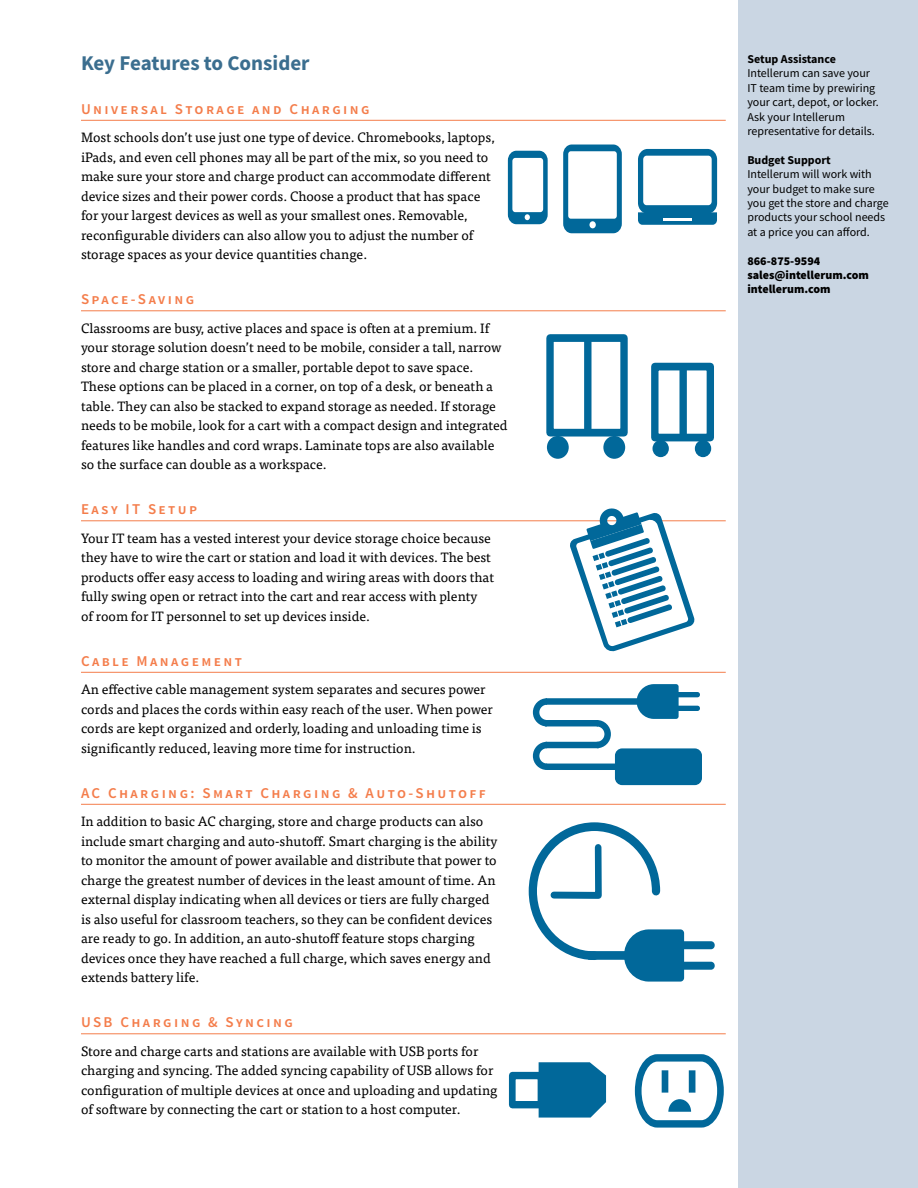
<style>
.page{position:relative;width:918px;height:1188px;background:#fff}
.page>*{position:absolute;margin:0;border:0;box-sizing:border-box;transform-origin:0 0}
.t1{font:700 21px "Source Sans Pro";color:#3b6e8f}
.t2{font:600 15px "Source Sans Pro";letter-spacing:.16em;color:#f47d4b}
.t3{font:13.5px/19.5px "Tisa Pro";color:#000}
.t4{font:12px/14.4px "Source Sans Pro";color:#000}
.t5{font:900 12px/14.4px "Source Sans Pro";color:#000}
.t6{font:700 12px "Source Sans Pro";color:#000}
</style>
<div class="page">
<div style="left:739px;top:0;width:179px;height:1188px;background:#cad6e3"></div>
<hr style="left:81px;top:120px;width:645px;height:1px;background:#f47d4b">
<hr style="left:81px;top:310px;width:645px;height:1px;background:#f47d4b">
<hr style="left:81px;top:520px;width:645px;height:1px;background:#f47d4b">
<hr style="left:81px;top:672px;width:645px;height:1px;background:#f47d4b">
<hr style="left:81px;top:804px;width:645px;height:1px;background:#f47d4b">
<hr style="left:81px;top:1033px;width:645px;height:1px;background:#f47d4b">
<div style="left:508px;top:151px;width:40px;height:73px;background:#01689a;border-radius:9px"></div>
<div style="left:512px;top:158px;width:31px;height:54px;background:#fff;border-radius:3px"></div>
<svg style="left:525px;top:214px;width:5px;height:6px"></svg>
<div style="left:563px;top:145px;width:59px;height:88px;background:#01689a;border-radius:9px"></div>
<div style="left:568px;top:151px;width:49px;height:68px;background:#fff;border-radius:3px"></div>
<div style="left:589px;top:221px;width:7px;height:7px;background:#fff;border-radius:50%"></div>
<div style="left:638px;top:149px;width:79px;height:65px;background:#01689a;border-radius:10px"></div>
<div style="left:643px;top:156px;width:69px;height:49px;background:#fff;border-radius:4px"></div>
<svg style="left:638px;top:212px;width:79px;height:13px"></svg>
<hr style="left:663px;top:218px;width:29px;height:3px;background:#fff">
<div style="left:546px;top:334px;width:82px;height:102px;border:8px solid #01689a"></div>
<div style="left:584px;top:338px;width:8px;height:92px;background:#01689a"></div>
<div style="left:547px;top:436px;width:22px;height:23px;background:#01689a;border-radius:50%"></div>
<div style="left:603px;top:436px;width:22px;height:23px;background:#01689a;border-radius:50%"></div>
<div style="left:651px;top:363px;width:63px;height:78px;border:8px solid #01689a"></div>
<div style="left:679px;top:367px;width:8px;height:69px;background:#01689a"></div>
<div style="left:653px;top:440px;width:16px;height:17px;background:#01689a;border-radius:50%"></div>
<div style="left:695px;top:440px;width:16px;height:17px;background:#01689a;border-radius:50%"></div>
<svg style="left:569px;top:508px;width:126px;height:144px"></svg>
<svg style="left:637px;top:684px;width:63px;height:35px"></svg>
<div style="left:546px;top:698px;width:98px;height:7px;background:#01689a"></div>
<svg style="left:532px;top:698px;width:21px;height:29px"></svg>
<div style="left:545px;top:720px;width:53px;height:6px;background:#01689a"></div>
<svg style="left:590px;top:720px;width:21px;height:29px"></svg>
<div style="left:546px;top:742px;width:53px;height:6px;background:#01689a"></div>
<svg style="left:532px;top:741px;width:21px;height:29px"></svg>
<div style="left:546px;top:764px;width:78px;height:6px;background:#01689a"></div>
<div style="left:615px;top:748px;width:87px;height:37px;background:#01689a;border-radius:7px"></div>
<svg style="left:528px;top:822px;width:187px;height:160px"></svg>
<svg style="left:539px;top:1062px;width:67px;height:56px;background:#1473a1"></svg>
<div style="left:509px;top:1072px;width:35px;height:36px;border:7px solid #01689a"></div>
<svg style="left:634px;top:1054px;width:90px;height:74px"></svg>
<div style="left:662px;top:1070px;width:7px;height:23px;background:#01689a"></div>
<div style="left:689px;top:1070px;width:7px;height:23px;background:#01689a"></div>
<h1 class="t1" style="left:81px;top:49px;width:230px">Key Features to Consider</h1>
<p class="t2" style="left:81px;top:99px;width:290px">Universal Storage and Charging</p>
<p class="t3" style="left:81px;top:127px;width:415px">Most schools don’t use just one type of device. Chromebooks, laptops, iPads, and even cell phones may all be part of the mix, so you need to make sure your store and charge product can accommodate different device sizes and their power cords. Choose a product that has space for your largest devices as well as your smallest ones. Removable, reconfigurable dividers can also allow you to adjust the number of storage spaces as your device quantities change.</p>
<p class="t2" style="left:81px;top:290px;width:115px">Space-Saving</p>
<p class="t3" style="left:81px;top:318px;width:428px">Classrooms are busy, active places and space is often at a premium. If your storage solution doesn’t need to be mobile, consider a tall, narrow store and charge station or a smaller, portable depot to save space.<br>These options can be placed in a corner, on top of a desk, or beneath a table. They can also be stacked to expand storage as needed. If storage needs to be mobile, look for a cart with a compact design and integrated features like handles and cord wraps. Laminate tops are also available so the surface can double as a workspace.</p>
<p class="t2" style="left:81px;top:500px;width:118px">Easy IT Setup</p>
<p class="t3" style="left:81px;top:528px;width:415px">Your IT team has a vested interest your device storage choice because they have to wire the cart or station and load it with devices. The best products offer easy access to loading and wiring areas with doors that fully swing open or retract into the cart and rear access with plenty<br>of room for IT personnel to set up devices inside.</p>
<p class="t2" style="left:81px;top:651px;width:163px">Cable Management</p>
<p class="t3" style="left:81px;top:679px;width:414px">An effective cable management system separates and secures power cords and places the cords within easy reach of the user. When power cords are kept organized and orderly, loading and unloading time is significantly reduced, leaving more time for instruction.</p>
<p class="t2" style="left:81px;top:783px;width:406px">AC Charging: Smart Charging &amp; Auto-Shutoff</p>
<p class="t3" style="left:81px;top:811px;width:418px">In addition to basic AC charging, store and charge products can also include smart charging and auto-shutoff. Smart charging is the ability to monitor the amount of power available and distribute that power to charge the greatest number of devices in the least amount of time. An external display indicating when all devices or tiers are fully charged is also useful for classroom teachers, so they can be confident devices are ready to go. In addition, an auto-shutoff feature stops charging devices once they have reached a full charge, which saves energy and extends battery life.</p>
<p class="t2" style="left:81px;top:1013px;width:214px">USB Charging &amp; Syncing</p>
<p class="t3" style="left:81px;top:1041px;width:418px">Store and charge carts and stations are available with USB ports for charging and syncing. The added syncing capability of USB allows for configuration of multiple devices at once and uploading and updating of software by connecting the cart or station to a host computer.</p>
<p class="t6" style="left:747px;top:51px;width:90px">Setup Assistance</p>
<p class="t4" style="left:747px;top:66px;width:133px">Intellerum can save your<br>IT team time by prewiring your cart, depot, or locker.<br>Ask your Intellerum representative for details.</p>
<p class="t6" style="left:747px;top:152px;width:85px">Budget Support</p>
<p class="t4" style="left:747px;top:167px;width:143px">Intellerum will work with your budget to make sure you get the store and charge products your school needs at a price you can afford.</p>
<p class="t5" style="left:747px;top:253px;width:123px">866-875-9594 sales@intellerum.com intellerum.com</p>
</div>
